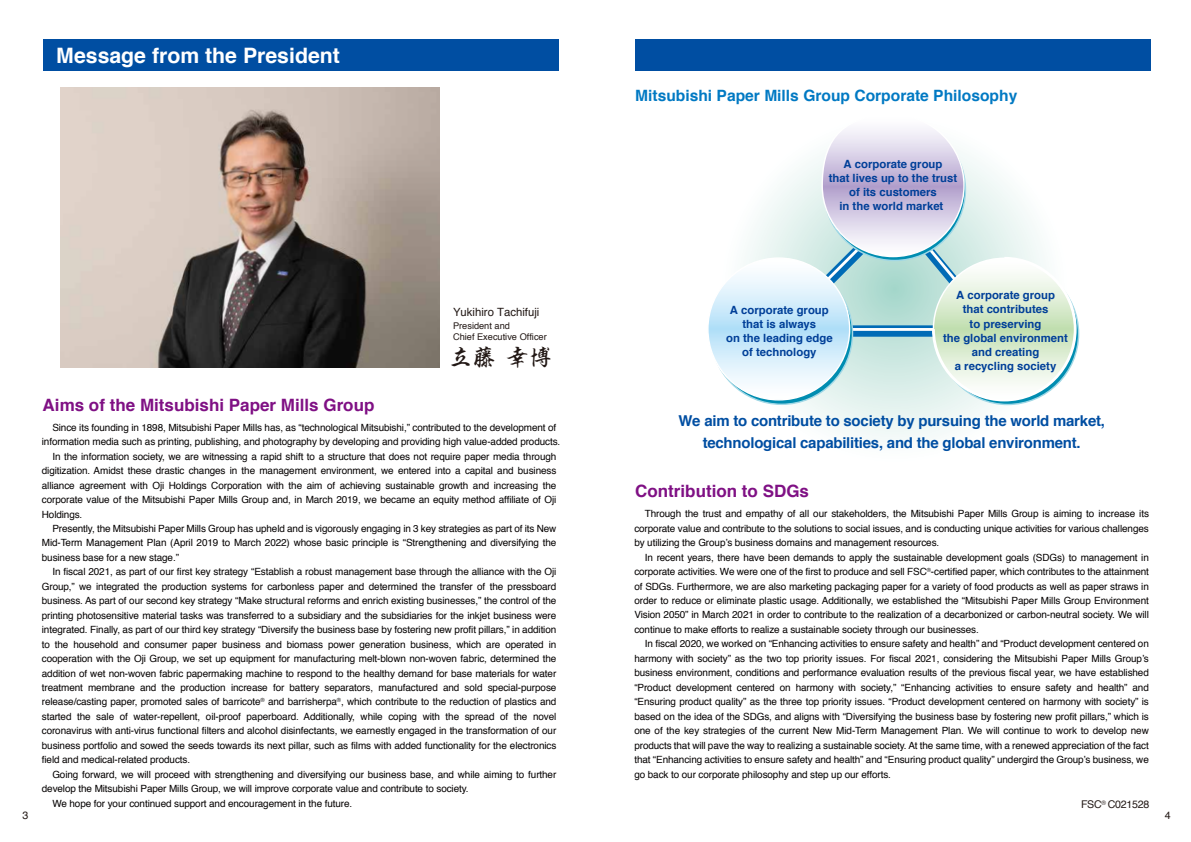
<style>
.page{position:relative;width:1191px;height:842px;background:#fff}
.page>*{position:absolute;margin:0;border:0;box-sizing:border-box;transform-origin:0 0}
.t1{font:500 23px "Kaku Gyo Std";color:#221815}
.t2{font:700 21.3px "Helvetica";color:#fff}
.t3{font:700 17px "Helvetica";color:#7f1084}
.t4{font:700 15.6px "Helvetica";color:#0079c3}
.t5{font:700 15px/21.8px "Helvetica";letter-spacing:-.015em;color:#004ea2;text-align:center}
.t6{font:700 11.3px/14.2px "Helvetica";color:#003f98;text-align:center}
.t7{font:11.3px "Helvetica";color:#221815}
.t8{font:10.6px "Helvetica";letter-spacing:-.02em;color:#221815}
.t9{font:9.9px/14.5px "Helvetica";letter-spacing:-.01em;color:#040000;text-align:justify}
.t10{font:9.2px/11.3px "Helvetica";color:#221815}
.s1{font-family:"Koz Go Pro"}
</style>
<div class="page">
<img style="left:61px;top:87px;width:378px;height:280px">
<svg style="left:720px;top:115px;width:347px;height:347px"></svg>
<svg style="left:822px;top:115px;width:142px;height:142px"></svg>
<svg style="left:708px;top:258px;width:141px;height:142px"></svg>
<svg style="left:788px;top:204px;width:290px;height:199px"></svg>
<div style="left:43px;top:40px;width:515px;height:31px;background:#004ea2"></div>
<div style="left:635px;top:40px;width:515px;height:31px;background:#004ea2"></div>
<h2 class="t2" style="left:56px;top:39px;width:285px">Message from the President</h2>
<h3 class="t3" style="left:43px;top:391px;width:333px">Aims of the Mitsubishi Paper Mills Group</h3>
<p class="t7" style="left:453px;top:304px;width:88px">Yukihiro Tachifuji</p>
<p class="t10" style="left:453px;top:320px;width:95px">President and<br>Chief Executive Officer</p>
<h1 class="t1" style="left:449px;top:341px;width:105px">立藤幸博</h1>
<p class="t9" style="left:52px;top:420px;width:505px">Since its founding in 1898, Mitsubishi Paper Mills has, as “technological Mitsubishi,” contributed to the development of</p>
<p class="t9" style="left:42px;top:435px;width:520px">information media such as printing, publishing, and photography by developing and providing high value-added products.</p>
<p class="t9" style="left:52px;top:449px;width:505px">In the information society, we are witnessing a rapid shift to a structure that does not require paper media through</p>
<p class="t9" style="left:42px;top:464px;width:516px">digitization. Amidst these drastic changes in the management environment, we entered into a capital and business</p>
<p class="t9" style="left:42px;top:478px;width:516px">alliance agreement with Oji Holdings Corporation with the aim of achieving sustainable growth and increasing the</p>
<p class="t9" style="left:42px;top:493px;width:516px">corporate value of the Mitsubishi Paper Mills Group and, in March 2019, we became an equity method affiliate of Oji</p>
<p class="t9" style="left:42px;top:507px;width:42px">Holdings.</p>
<p class="t9" style="left:52px;top:521px;width:505px">Presently, the Mitsubishi Paper Mills Group has upheld and is vigorously engaging in 3 key strategies as part of its New</p>
<p class="t9" style="left:42px;top:536px;width:516px">Mid-Term Management Plan (April 2019 to March 2022) whose basic principle is “Strengthening and diversifying the</p>
<p class="t9" style="left:42px;top:550px;width:139px">business base for a new stage.”</p>
<p class="t9" style="left:52px;top:565px;width:505px">In fiscal 2021, as part of our first key strategy “Establish a robust management base through the alliance with the Oji</p>
<p class="t9" style="left:42px;top:579px;width:516px">Group,” we integrated the production systems for carbonless paper and determined the transfer of the pressboard</p>
<p class="t9" style="left:42px;top:594px;width:516px">business. As part of our second key strategy “Make structural reforms and enrich existing businesses,” the control of the</p>
<p class="t9" style="left:42px;top:608px;width:516px">printing photosensitive material tasks was transferred to a subsidiary and the subsidiaries for the inkjet business were</p>
<p class="t9" style="left:42px;top:623px;width:516px">integrated. Finally, as part of our third key strategy “Diversify the business base by fostering new profit pillars,” in addition</p>
<p class="t9" style="left:42px;top:637px;width:516px">to the household and consumer paper business and biomass power generation business, which are operated in</p>
<p class="t9" style="left:42px;top:652px;width:516px">cooperation with the Oji Group, we set up equipment for manufacturing melt-blown non-woven fabric, determined the</p>
<p class="t9" style="left:42px;top:666px;width:516px">addition of wet non-woven fabric papermaking machine to respond to the healthy demand for base materials for water</p>
<p class="t9" style="left:42px;top:680px;width:516px">treatment membrane and the production increase for battery separators, manufactured and sold special-purpose</p>
<p class="t9" style="left:42px;top:695px;width:516px">release/casting paper, promoted sales of barricote<sup>®</sup> and barrisherpa<sup>®</sup>, which contribute to the reduction of plastics and</p>
<p class="t9" style="left:42px;top:709px;width:516px">started the sale of water-repellent, oil-proof paperboard. Additionally, while coping with the spread of the novel</p>
<p class="t9" style="left:42px;top:724px;width:516px">coronavirus with anti-virus functional filters and alcohol disinfectants, we earnestly engaged in the transformation of our</p>
<p class="t9" style="left:42px;top:738px;width:516px">business portfolio and sowed the seeds towards its next pillar, such as films with added functionality for the electronics</p>
<p class="t9" style="left:42px;top:753px;width:150px">field and medical-related products.</p>
<p class="t9" style="left:52px;top:767px;width:505px">Going forward, we will proceed with strengthening and diversifying our business base, and while aiming to further</p>
<p class="t9" style="left:42px;top:782px;width:428px">develop the Mitsubishi Paper Mills Group, we will improve corporate value and contribute to society.</p>
<p class="t9" style="left:52px;top:796px;width:324px">We hope for your continued support and encouragement in the future. <span class="s1">　　</span></p>
<h3 class="t4" style="left:635px;top:83px;width:384px">Mitsubishi Paper Mills Group Corporate Philosophy</h3>
<p class="t6" style="left:828px;top:157px;width:130px">A corporate group<br>that lives up to the trust of its customers<br>in the world market</p>
<p class="t6" style="left:726px;top:303px;width:108px">A corporate group that is always<br>on the leading edge of technology</p>
<p class="t6" style="left:943px;top:288px;width:126px">A corporate group<br>that contributes<br>to preserving<br>the global environment and creating<br>a recycling society</p>
<h3 class="t5" style="left:678px;top:410px;width:428px">We aim to contribute to society by pursuing the world market, technological capabilities, and the global environment.</h3>
<h3 class="t3" style="left:635px;top:478px;width:175px">Contribution to SDGs</h3>
<p class="t9" style="left:634px;top:507px;width:516px;text-indent:10px">Through the trust and empathy of all our stakeholders, the Mitsubishi Paper Mills Group is aiming to increase its corporate value and contribute to the solutions to social issues, and is conducting unique activities for various challenges by utilizing the Group’s business domains and management resources.</p>
<p class="t9" style="left:634px;top:550px;width:516px;text-indent:10px">In recent years, there have been demands to apply the sustainable development goals (SDGs) to management in corporate activities. We were one of the first to produce and sell FSC<sup>®</sup>-certified paper, which contributes to the attainment of SDGs. Furthermore, we are also marketing packaging paper for a variety of food products as well as paper straws in order to reduce or eliminate plastic usage. Additionally, we established the “Mitsubishi Paper Mills Group Environment Vision 2050” in March 2021 in order to contribute to the realization of a decarbonized or carbon-neutral society. We will continue to make efforts to realize a sustainable society through our businesses.</p>
<p class="t9" style="left:634px;top:637px;width:516px;text-indent:10px">In fiscal 2020, we worked on “Enhancing activities to ensure safety and health” and “Product development centered on harmony with society” as the two top priority issues. For fiscal 2021, considering the Mitsubishi Paper Mills Group’s business environment, conditions and performance evaluation results of the previous fiscal year, we have established “Product development centered on harmony with society,” “Enhancing activities to ensure safety and health” and “Ensuring product quality” as the three top priority issues. “Product development centered on harmony with society” is based on the idea of the SDGs, and aligns with “Diversifying the business base by fostering new profit pillars,” which is one of the key strategies of the current New Mid-Term Management Plan. We will continue to work to develop new products that will pave the way to realizing a sustainable society. At the same time, with a renewed appreciation of the fact that “Enhancing activities to ensure safety and health” and “Ensuring product quality” undergird the Group’s business, we go back to our corporate philosophy and step up our efforts.</p>
<p class="t8" style="left:1081px;top:796px;width:70px">FSC<sup>®</sup> C021528</p>
<p class="t8" style="left:22px;top:807px;width:7px">3</p>
<p class="t8" style="left:1164px;top:807px;width:7px">4</p>
</div>
